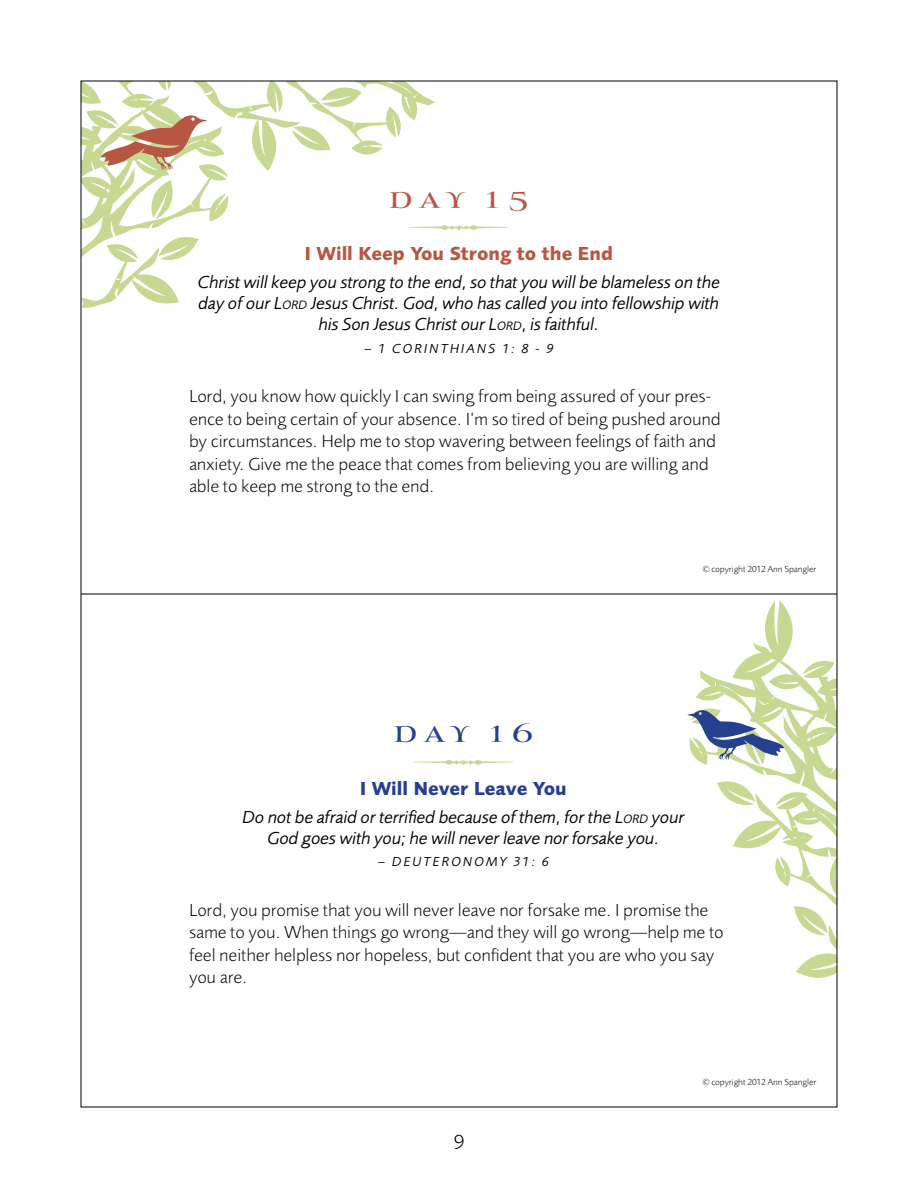
<style>
.page{position:relative;width:918px;height:1188px;background:#fff}
.page>*{position:absolute;margin:0;border:0;box-sizing:border-box;transform-origin:0 0}
.t1{font:500 33px "Mynaruse Royale";color:#25408f}
.t2{font:500 33px "Mynaruse Royale";color:#b75741}
.t3{font:300 21px "Foundry Sans";color:#000}
.t4{font:700 19.5px "Foundry Sans";color:#b75741}
.t5{font:700 19.5px "Foundry Sans";color:#25408f}
.t6{font:300 18px/22.5px "Foundry Sans";color:#000}
.t7{font:italic 18px/21px "Foundry Sans";letter-spacing:-.005em;color:#000;text-align:center}
.t8{font:italic 13.5px "Foundry Sans";letter-spacing:.185em;color:#000}
.t9{font:300 9px "Foundry Sans";color:#000}
.s1{font-style:inherit}
.s2{font-size:12.6px}
</style>
<div class="page">
<svg style="left:413px;top:760px;width:101px;height:5px"></svg>
<svg style="left:80px;top:80px;width:429px;height:255px"></svg>
<svg style="left:687px;top:600px;width:148px;height:378px"></svg>
<hr style="left:81px;top:594px;width:756px;height:1px;background:#000">
<h1 class="t2" style="left:385px;top:177px;width:150px">day 15</h1>
<p class="t4" style="left:305px;top:242px;width:310px">I Will Keep You Strong to the End</p>
<p class="t7" style="left:198px;top:271px;width:524px">Christ will keep you strong to the end, so that you will be blameless on the day of our <span class="s1">L</span><span class="s2">ORD</span> Jesus Christ. God, who has called you into fellowship with his Son Jesus Christ our <span class="s1">L</span><span class="s2">ORD</span>, is faithful.</p>
<p class="t8" style="left:364px;top:340px;width:191px">– 1 Corinthians 1: 8 - 9</p>
<p class="t6" style="left:189px;top:385px;width:533px">Lord, you know how quickly I can swing from being assured of your pres&shy;ence to being certain of your absence. I’m so tired of being pushed around by circumstances. Help me to stop wavering between feelings of faith and anxiety. Give me the peace that comes from believing you are willing and able to keep me strong to the end.</p>
<p class="t9" style="left:703px;top:564px;width:115px">© copyright 2012 Ann Spangler</p>
<h1 class="t1" style="left:389px;top:712px;width:150px">day 16</h1>
<p class="t5" style="left:360px;top:777px;width:208px">I Will Never Leave You</p>
<p class="t7" style="left:243px;top:806px;width:443px">Do not be afraid or terrified because of them, for the <span class="s1">L</span><span class="s2">ORD</span> your<br>God goes with you; he will never leave nor forsake you.</p>
<p class="t8" style="left:378px;top:854px;width:172px">– Deute ronomy 31: 6</p>
<p class="t6" style="left:189px;top:899px;width:536px">Lord, you promise that you will never leave nor forsake me. I promise the same to you. When things go wrong—and they will go wrong—help me to feel neither helpless nor hopeless, but confident that you are who you say you are.</p>
<p class="t3" style="left:454px;top:1129px;width:12px">9</p>
<p class="t9" style="left:703px;top:1077px;width:115px">© copyright 2012 Ann Spangler</p>
</div>
